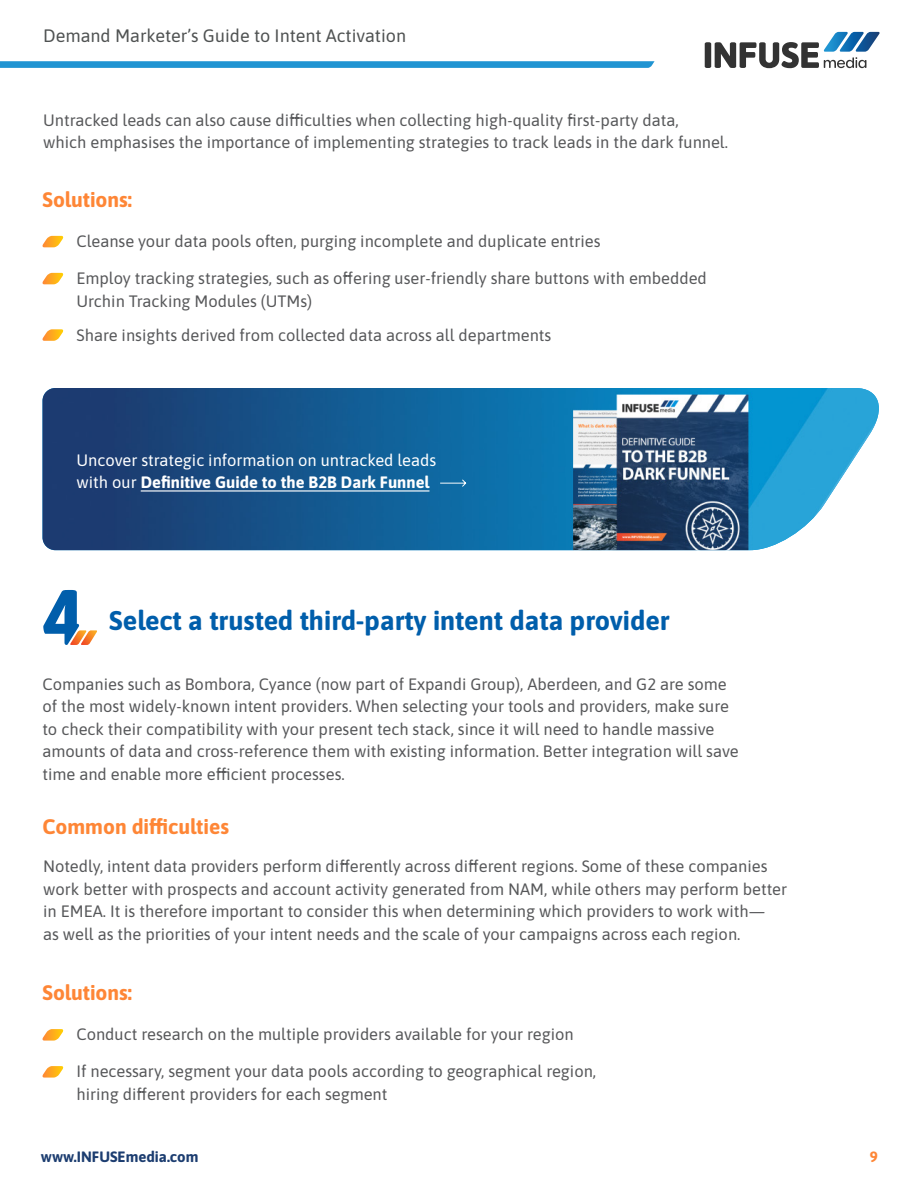
<style>
.page{position:relative;width:918px;height:1188px;background:#fff}
.page>*{position:absolute;margin:0;border:0;box-sizing:border-box;transform-origin:0 0}
.t1{font:700 27px "Asap";color:#005eab}
.t2{font:700 21px "Asap";color:#fe8636}
.t3{font:18px "Asap";color:#4f5252}
.t4{font:16.5px/22.5px "Asap";color:#57585a}
.t5{font:16.5px/22.5px "Asap";color:#fff}
.t6{font:700 15px "Asap";color:#1c3d70}
.t7{font:700 15px "Asap";color:#fe8636}
.s1{font-weight:700}
</style>
<div class="page">
<svg style="left:0;top:61px;width:655px;height:7px"></svg>
<svg style="left:43px;top:590px;width:54px;height:55px"></svg>
<svg style="left:42px;top:236px;width:22px;height:11px"></svg>
<svg style="left:42px;top:273px;width:22px;height:11px"></svg>
<svg style="left:42px;top:329px;width:22px;height:12px"></svg>
<img style="left:43px;top:388px;width:836px;height:162px">
<hr style="left:141px;top:490px;width:288px;height:2px;background:#fff">
<svg style="left:440px;top:480px;width:26px;height:7px"></svg>
<svg style="left:42px;top:1029px;width:22px;height:12px"></svg>
<svg style="left:42px;top:1066px;width:22px;height:12px"></svg>
<svg style="left:705px;top:32px;width:175px;height:36px"></svg>
<p class="t3" style="left:43px;top:23px;width:364px">Demand Marketer’s Guide to Intent Activation</p>
<p class="t4" style="left:43px;top:108px;width:686px">Untracked leads can also cause difficulties when collecting high-quality first-party data,<br>which emphasises the importance of implementing strategies to track leads in the dark funnel.</p>
<p class="t2" style="left:43px;top:185px;width:91px">Solutions:</p>
<p class="t4" style="left:77px;top:229px;width:526px">Cleanse your data pools often, purging incomplete and duplicate entries</p>
<p class="t4" style="left:77px;top:266px;width:632px">Employ tracking strategies, such as offering user-friendly share buttons with embedded<br>Urchin Tracking Modules (UTMs)</p>
<p class="t4" style="left:77px;top:323px;width:476px">Share insights derived from collected data across all departments</p>
<p class="t5" style="left:77px;top:448px;width:361px">Uncover strategic information on untracked leads with our <span class="s1">Definitive Guide to the B2B Dark Funnel</span></p>
<p class="t1" style="left:109px;top:602px;width:562px">Select a trusted third-party intent data provider</p>
<p class="t4" style="left:43px;top:672px;width:698px">Companies such as Bombora, Cyance (now part of Expandi Group), Aberdeen, and G2 are some of the most widely-known intent providers. When selecting your tools and providers, make sure to check their compatibility with your present tech stack, since it will need to handle massive amounts of data and cross-reference them with existing information. Better integration will save time and enable more efficient processes.</p>
<p class="t2" style="left:43px;top:813px;width:188px">Common difficulties</p>
<p class="t4" style="left:43px;top:854px;width:746px">Notedly, intent data providers perform differently across different regions. Some of these companies work better with prospects and account activity generated from NAM, while others may perform better in EMEA. It is therefore important to consider this when determining which providers to work with—<br>as well as the priorities of your intent needs and the scale of your campaigns across each region.</p>
<p class="t2" style="left:43px;top:979px;width:91px">Solutions:</p>
<p class="t4" style="left:77px;top:1022px;width:499px">Conduct research on the multiple providers available for your region</p>
<p class="t4" style="left:77px;top:1059px;width:521px">If necessary, segment your data pools according to geographical region, hiring different providers for each segment</p>
<p class="t6" style="left:41px;top:1146px;width:159px">www.INFUSEmedia.com</p>
<p class="t7" style="left:870px;top:1146px;width:10px">9</p>
</div>
